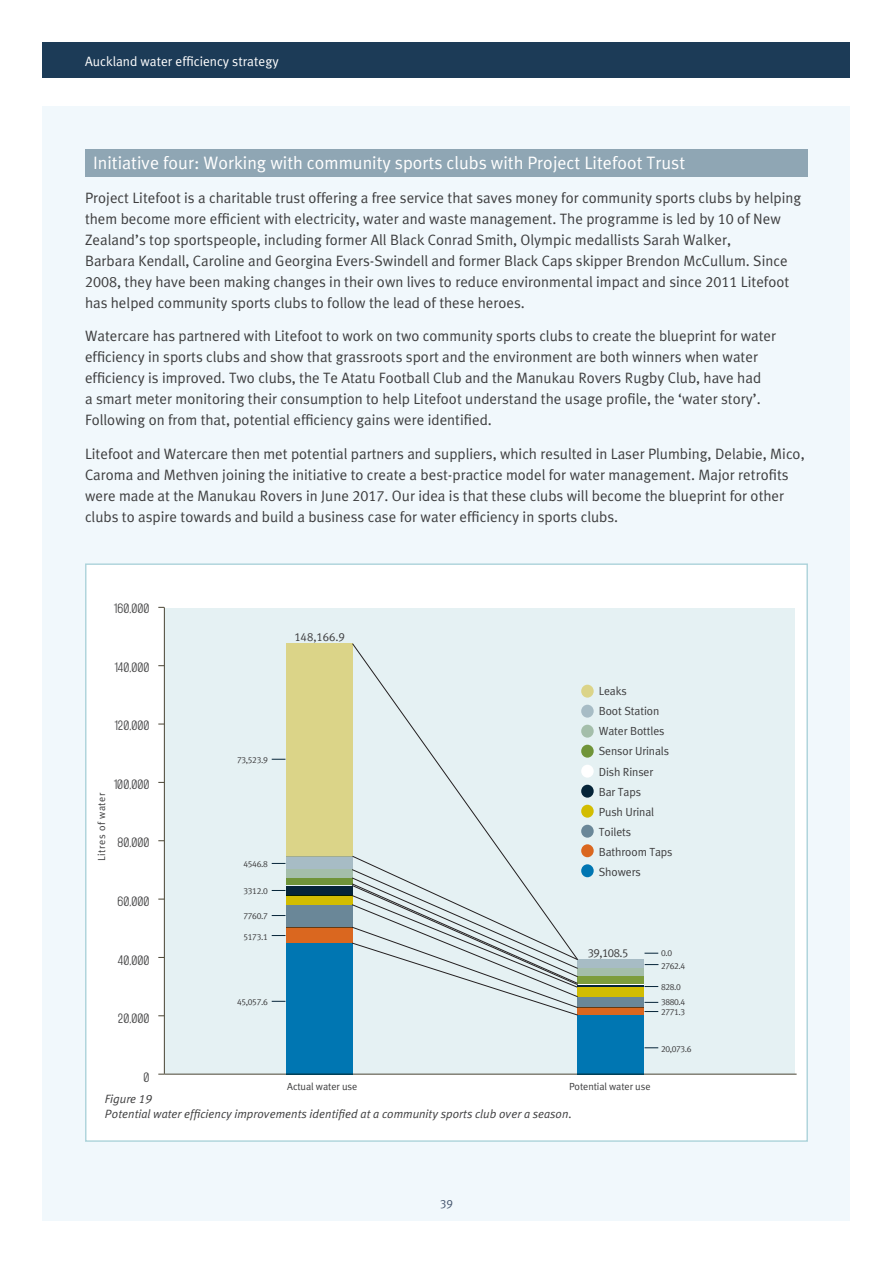
<style>
.page{position:relative;width:893px;height:1263px;background:#fff}
.page>*{position:absolute;margin:0;border:0;box-sizing:border-box;transform-origin:0 0}
.t1{font:18px "Meta Plus Normal";color:#fff}
.t2{font:15px/21px "Meta Plus Normal";color:#3e3e3f}
.t3{font:13.5px "Meta Plus Normal";color:#fff}
.t4{font:italic 12px "Meta Plus Normal";color:#3e3e3f}
.t5{font:12px "Meta Plus Normal Caps";color:#44546d}
._2015_chart_legend_8{font:11.7px "Meta Plus Normal";letter-spacing:-.01em;color:#3e3e3f}
._2015_chart_y_axis{font:11.7px "Mohave";letter-spacing:.01em;color:#3e3e3f}
._2015_chart_axis_lab{font:11.7px "Meta Plus Normal Caps";color:#3e3e3f}
._2015_chart_axis_lab-2{font:10.35px "Meta Plus Normal";letter-spacing:-.01em;color:#3e3e3f}
._2015_chart_axis_lab-3{font:10.35px "Meta Plus Normal";letter-spacing:.05em;color:#3e3e3f}
._2015_chart_axis_lab-4{font:8.85px "Meta Plus Normal Caps";letter-spacing:-.04em;color:#3e3e3f}
.s1{font-family:"Meta Plus Normal Caps"}
</style>
<div class="page">
<div style="left:43px;top:106px;width:807px;height:1114px;background:#f1f8fc"></div>
<div style="left:43px;top:43px;width:807px;height:35px;background:#1c3b57"></div>
<div style="left:85px;top:563px;width:723px;height:579px;background:#fff;border:1px solid #aed4db"></div>
<div style="left:85px;top:149px;width:722px;height:28px;background:#8fa6b4"></div>
<div style="left:165px;top:608px;width:630px;height:466px;background:#e5f1f3"></div>
<hr style="left:164px;top:1074px;width:633px;height:1px;background:#494433">
<hr style="left:164px;top:607px;width:1px;height:467px;background:#494433">
<svg style="left:581px;top:685px;width:13px;height:13px"></svg>
<svg style="left:581px;top:705px;width:13px;height:13px"></svg>
<div style="left:581px;top:725px;width:13px;height:13px;background:#a4beaa;border-radius:50%"></div>
<svg style="left:581px;top:745px;width:13px;height:13px"></svg>
<div style="left:581px;top:765px;width:13px;height:13px;background:#fff;border-radius:50%"></div>
<div style="left:581px;top:785px;width:13px;height:13px;background:#052438;border-radius:50%"></div>
<svg style="left:581px;top:805px;width:13px;height:13px"></svg>
<div style="left:581px;top:825px;width:13px;height:13px;background:#6a8798;border-radius:50%"></div>
<svg style="left:581px;top:844px;width:13px;height:13px"></svg>
<svg style="left:581px;top:864px;width:13px;height:13px"></svg>
<div style="left:286px;top:643px;width:66px;height:213px;background:#dbd488"></div>
<div style="left:286px;top:856px;width:66px;height:14px;background:#a7bcc5"></div>
<div style="left:286px;top:870px;width:66px;height:8px;background:#a4beaa"></div>
<div style="left:286px;top:878px;width:66px;height:6px;background:#709439"></div>
<hr style="left:286px;top:884px;width:66px;height:2px;background:#fff">
<div style="left:286px;top:886px;width:66px;height:9px;background:#052438"></div>
<div style="left:286px;top:895px;width:66px;height:10px;background:#d2bd01"></div>
<div style="left:286px;top:905px;width:66px;height:22px;background:#6a8798"></div>
<div style="left:286px;top:927px;width:66px;height:16px;background:#da671f"></div>
<div style="left:286px;top:943px;width:66px;height:131px;background:#0076b2"></div>
<svg style="left:645px;top:964px;width:13px;height:1px"></svg>
<svg style="left:644px;top:953px;width:14px;height:1px"></svg>
<svg style="left:644px;top:1002px;width:14px;height:1px"></svg>
<svg style="left:644px;top:986px;width:14px;height:1px"></svg>
<svg style="left:644px;top:1011px;width:14px;height:1px"></svg>
<svg style="left:644px;top:1047px;width:14px;height:1px"></svg>
<div style="left:578px;top:976px;width:66px;height:9px;background:#7d9d3c"></div>
<div style="left:578px;top:960px;width:66px;height:9px;background:#a7bcc5"></div>
<div style="left:578px;top:968px;width:66px;height:8px;background:#a4beaa"></div>
<hr style="left:578px;top:985px;width:66px;height:2px;background:#052438">
<div style="left:578px;top:987px;width:66px;height:10px;background:#d2bd01"></div>
<div style="left:578px;top:997px;width:66px;height:11px;background:#6a8798"></div>
<div style="left:578px;top:1008px;width:66px;height:7px;background:#da671f"></div>
<div style="left:578px;top:1015px;width:66px;height:59px;background:#0076b2"></div>
<hr style="left:578px;top:984px;width:66px;height:1px;background:#fff">
<svg style="left:272px;top:890px;width:13px;height:1px"></svg>
<svg style="left:272px;top:863px;width:13px;height:1px"></svg>
<svg style="left:272px;top:935px;width:13px;height:1px"></svg>
<svg style="left:272px;top:915px;width:13px;height:1px"></svg>
<svg style="left:272px;top:759px;width:13px;height:1px"></svg>
<svg style="left:272px;top:1001px;width:13px;height:1px"></svg>
<svg style="left:352px;top:643px;width:153px;height:213px"></svg>
<svg style="left:352px;top:856px;width:226px;height:159px"></svg>
<p class="t3" style="left:85px;top:53px;width:195px">Auckland water efficiency strategy</p>
<p class="t1" style="left:93px;top:152px;width:594px">Initiative four: Working with community sports clubs with Project Litefoot Trust</p>
<p class="t2" style="left:85px;top:187px;width:718px">Project Litefoot is a charitable trust offering a free service that saves money for community sports clubs by helping them become more efficient with electricity, water and waste management. The programme is led by <span class="s1">10</span> of New Zealand’s top sportspeople, including former All Black Conrad Smith, Olympic medallists Sarah Walker,<br>Barbara Kendall, Caroline and Georgina Evers-Swindell and former Black Caps skipper Brendon McCullum. Since <span class="s1">2008</span>, they have been making changes in their own lives to reduce environmental impact and since <span class="s1">2011</span> Litefoot has helped community sports clubs to follow the lead of these heroes.</p>
<p class="t2" style="left:85px;top:325px;width:693px">Watercare has partnered with Litefoot to work on two community sports clubs to create the blueprint for water efficiency in sports clubs and show that grassroots sport and the environment are both winners when water efficiency is improved. Two clubs, the Te Atatu Football Club and the Manukau Rovers Rugby Club, have had<br>a smart meter monitoring their consumption to help Litefoot understand the usage profile, the ‘water story’.<br>Following on from that, potential efficiency gains were identified.</p>
<p class="t2" style="left:85px;top:443px;width:721px">Litefoot and Watercare then met potential partners and suppliers, which resulted in Laser Plumbing, Delabie, Mico, Caroma and Methven joining the initiative to create a best-practice model for water management. Major retrofits were made at the Manukau Rovers in June <span class="s1">2017</span>. Our idea is that these clubs will become the blueprint for other clubs to aspire towards and build a business case for water efficiency in sports clubs.</p>
<p class="_2015_chart_y_axis" style="left:114px;top:601px;width:37px">160,000</p>
<p class="_2015_chart_y_axis" style="left:115px;top:660px;width:36px">140,000</p>
<p class="_2015_chart_y_axis" style="left:114px;top:718px;width:36px">120,000</p>
<p class="_2015_chart_axis_lab-3" style="left:96px;top:861px;width:70px;rotate:-90deg">Litres of water</p>
<p class="_2015_chart_y_axis" style="left:114px;top:777px;width:37px">100,000</p>
<p class="_2015_chart_y_axis" style="left:117px;top:835px;width:34px">80,000</p>
<p class="_2015_chart_y_axis" style="left:117px;top:894px;width:34px">60,000</p>
<p class="_2015_chart_y_axis" style="left:118px;top:953px;width:33px">40,000</p>
<p class="_2015_chart_y_axis" style="left:118px;top:1011px;width:33px">20,000</p>
<p class="_2015_chart_y_axis" style="left:143px;top:1070px;width:7px">0</p>
<p class="_2015_chart_axis_lab" style="left:294px;top:630px;width:52px">148,166.9</p>
<p class="_2015_chart_axis_lab-4" style="left:237px;top:755px;width:32px">73,523.9</p>
<p class="_2015_chart_axis_lab-4" style="left:243px;top:859px;width:26px">4546.8</p>
<p class="_2015_chart_axis_lab-4" style="left:244px;top:886px;width:26px">3312.0</p>
<p class="_2015_chart_axis_lab-4" style="left:244px;top:911px;width:26px">7760.7</p>
<p class="_2015_chart_axis_lab-4" style="left:244px;top:931px;width:26px">5173.1</p>
<p class="_2015_chart_axis_lab-4" style="left:237px;top:997px;width:32px">45,057.6</p>
<p class="_2015_chart_axis_lab-2" style="left:287px;top:1080px;width:72px">Actual water use</p>
<p class="_2015_chart_legend_8" style="left:599px;top:684px;width:29px">Leaks</p>
<p class="_2015_chart_legend_8" style="left:599px;top:704px;width:62px">Boot Station</p>
<p class="_2015_chart_legend_8" style="left:599px;top:724px;width:67px">Water Bottles</p>
<p class="_2015_chart_legend_8" style="left:599px;top:745px;width:72px">Sensor Urinals</p>
<p class="_2015_chart_legend_8" style="left:599px;top:765px;width:56px">Dish Rinser</p>
<p class="_2015_chart_legend_8" style="left:599px;top:785px;width:44px">Bar Taps</p>
<p class="_2015_chart_legend_8" style="left:599px;top:805px;width:57px">Push Urinal</p>
<p class="_2015_chart_legend_8" style="left:599px;top:825px;width:34px">Toilets</p>
<p class="_2015_chart_legend_8" style="left:599px;top:845px;width:75px">Bathroom Taps</p>
<p class="_2015_chart_legend_8" style="left:599px;top:865px;width:43px">Showers</p>
<p class="_2015_chart_axis_lab" style="left:588px;top:946px;width:42px">39,108.5</p>
<p class="_2015_chart_axis_lab-4" style="left:661px;top:948px;width:13px">0.0</p>
<p class="_2015_chart_axis_lab-4" style="left:661px;top:981px;width:21px">828.0</p>
<p class="_2015_chart_axis_lab-4" style="left:661px;top:960px;width:26px">2762.4</p>
<p class="_2015_chart_axis_lab-4" style="left:661px;top:997px;width:26px">3880.4</p>
<p class="_2015_chart_axis_lab-4" style="left:661px;top:1007px;width:26px">2771.3</p>
<p class="_2015_chart_axis_lab-4" style="left:661px;top:1043px;width:32px">20,073.6</p>
<p class="_2015_chart_axis_lab-2" style="left:569px;top:1080px;width:83px">Potential water use</p>
<p class="t4" style="left:105px;top:1092px;width:48px">Figure <span class="s1">19</span></p>
<p class="t4" style="left:105px;top:1107px;width:468px">Potential water efficiency improvements identified at a community sports club over a season.</p>
<p class="t5" style="left:440px;top:1196px;width:14px">39</p>
</div>
